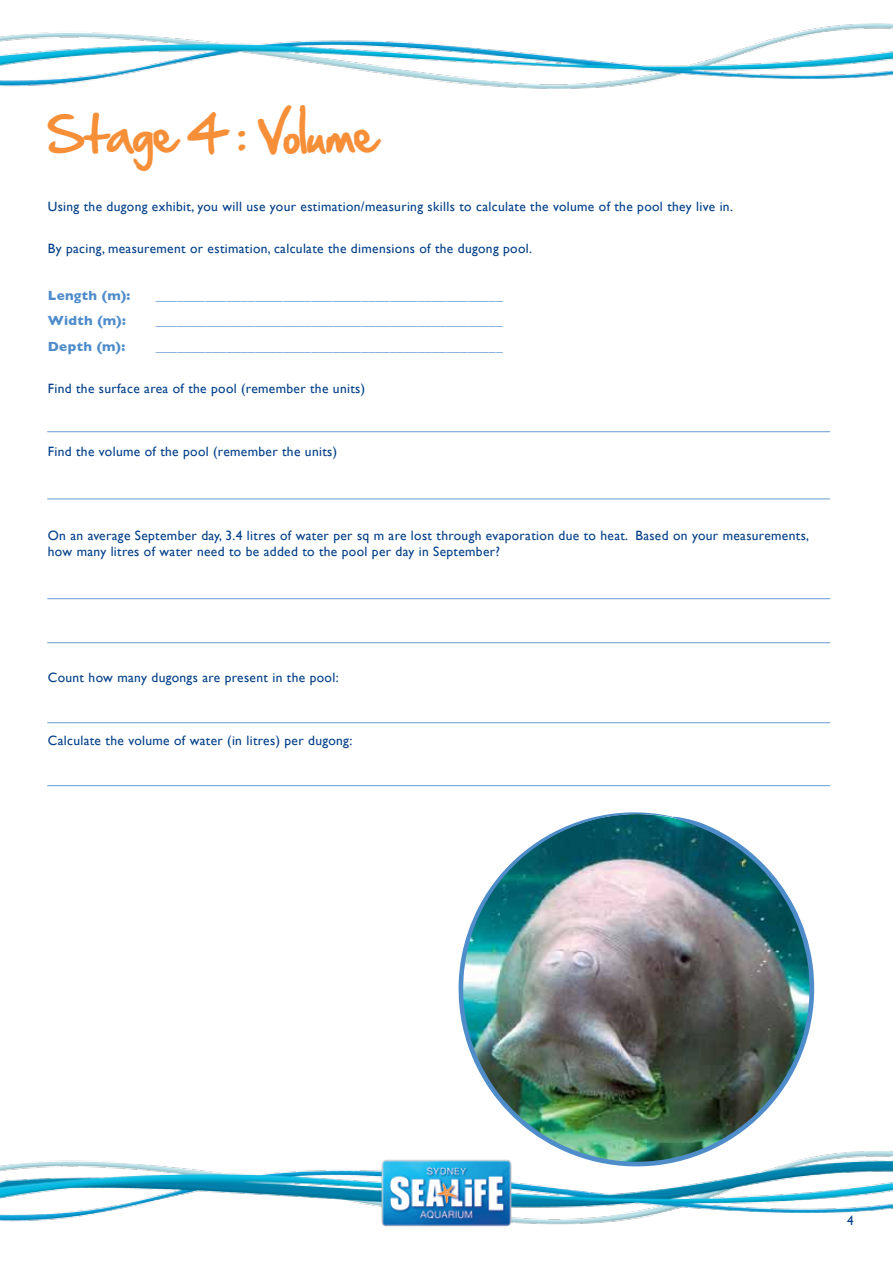
<style>
.page{position:relative;width:893px;height:1263px;background:#fff}
.page>*{position:absolute;margin:0;border:0;box-sizing:border-box;transform-origin:0 0}
.t1{font:43.5px "Hand Of Sean";letter-spacing:-.02em;color:#f78f39}
.t2{font:13.5px/16.5px "Gill Sans";letter-spacing:.025em;color:#023f88}
.t3{font:700 13.5px "Gill Sans";letter-spacing:.025em;color:#4e8cca}
</style>
<div class="page">
<img style="left:0;top:23px;width:893px;height:66px">
<img style="left:0;top:1151px;width:893px;height:76px">
<img style="left:381px;top:1159px;width:130px;height:67px">
<svg style="left:47px;top:431px;width:783px;height:1px"></svg>
<svg style="left:47px;top:498px;width:783px;height:1px"></svg>
<svg style="left:47px;top:722px;width:783px;height:1px"></svg>
<svg style="left:47px;top:598px;width:783px;height:1px"></svg>
<svg style="left:47px;top:642px;width:783px;height:1px"></svg>
<svg style="left:47px;top:785px;width:783px;height:1px"></svg>
<img style="left:445px;top:1151px;width:383px;height:30px">
<img style="left:458px;top:812px;width:357px;height:356px">
<p class="t1" style="left:48px;top:96px;width:329px">Stage 4 : Volume</p>
<p class="t2" style="left:48px;top:198px;width:687px">Using the dugong exhibit, you will use your estimation/measuring skills to calculate the volume of the pool they live in.</p>
<p class="t2" style="left:48px;top:240px;width:486px">By pacing, measurement or estimation, calculate the dimensions of the dugong pool.</p>
<p class="t3" style="left:48px;top:287px;width:84px">Length (m):</p>
<p class="t3" style="left:156px;top:287px;width:348px">_________________________________________________</p>
<p class="t3" style="left:48px;top:313px;width:80px">Width (m):</p>
<p class="t3" style="left:156px;top:313px;width:348px">_________________________________________________</p>
<p class="t3" style="left:48px;top:338px;width:79px">Depth (m):</p>
<p class="t3" style="left:156px;top:338px;width:348px">_________________________________________________</p>
<p class="t2" style="left:48px;top:380px;width:319px">Find the surface area of the pool (remember the units)</p>
<p class="t2" style="left:48px;top:443px;width:291px">Find the volume of the pool (remember the units)</p>
<p class="t2" style="left:48px;top:527px;width:763px">On an average September day, 3.4 litres of water per sq m are lost through evaporation due to heat. Based on your measurements, how many litres of water need to be added to the pool per day in September?</p>
<p class="t2" style="left:48px;top:669px;width:292px">Count how many dugongs are present in the pool:</p>
<p class="t2" style="left:48px;top:732px;width:306px">Calculate the volume of water (in litres) per dugong:</p>
<p class="t2" style="left:847px;top:1212px;width:8px">4</p>
</div>
